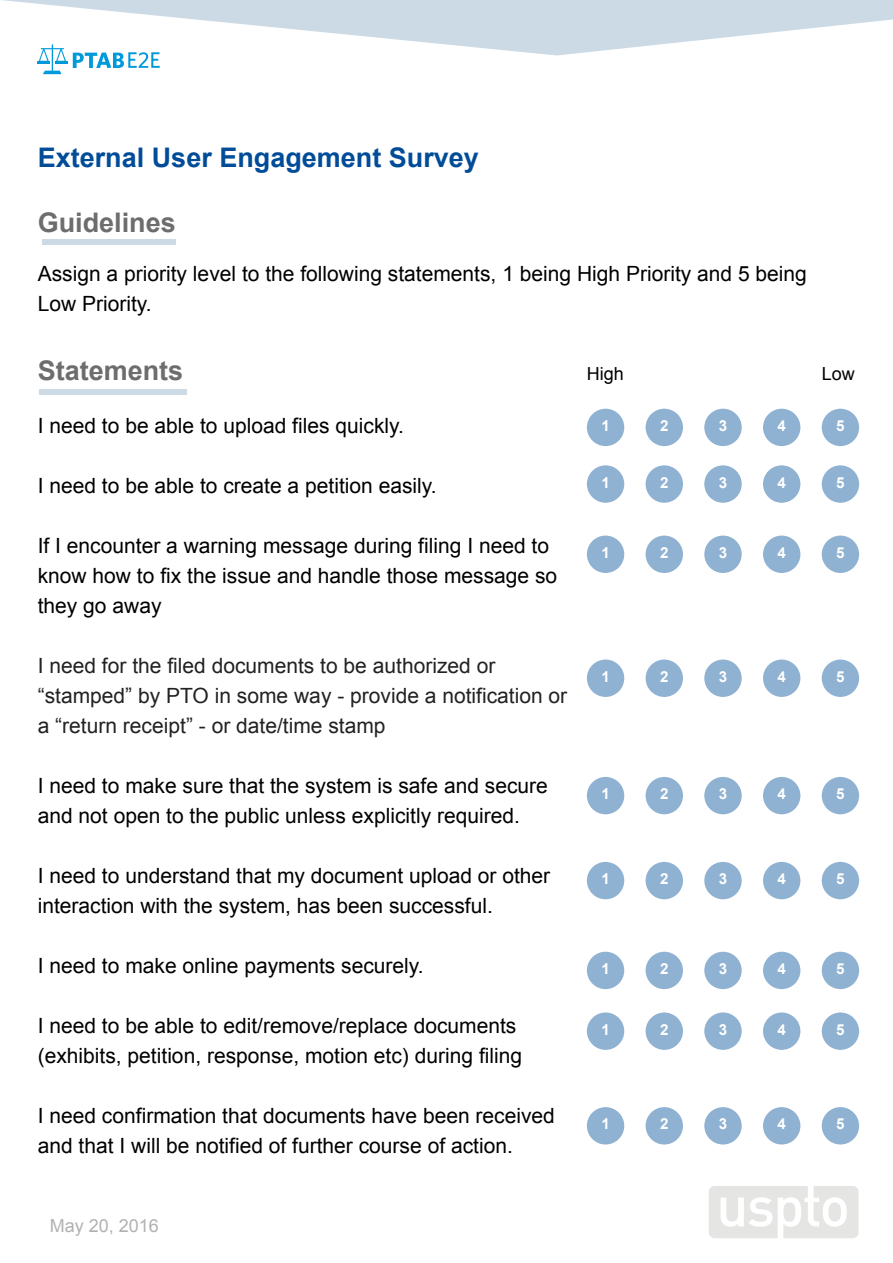
<style>
.page{position:relative;width:893px;height:1263px;background:#fff}
.page>*{position:absolute;margin:0;border:0;box-sizing:border-box;transform-origin:0 0}
.t1{font:700 27px "Arial";color:#004c98}
.t2{font:700 27px "Arial";color:#6d6d6d}
.t3{font:21px/30px "Arial";color:#000}
.t4{font:21px/30px "Arial";color:#222}
.t5{font:18px "Arial";color:#b3b2b3}
.t6{font:18px "Arial";color:#000}
.t7{font:700 15.15px "Arial";color:#fff}
</style>
<div class="page">
<svg style="left:2px;top:0;width:891px;height:56px;fill:#ccdae6"></svg>
<svg style="left:709px;top:1186px;width:149px;height:52px"></svg>
<svg style="left:22px;top:35px;width:150px;height:40px"></svg>
<div style="left:42px;top:239px;width:133px;height:6px;background:#ccdae6"></div>
<div style="left:39px;top:389px;width:148px;height:6px;background:#ccdae6"></div>
<div style="left:587px;top:409px;width:37px;height:37px;background:#8fb1d2;border-radius:50%"></div>
<div style="left:646px;top:409px;width:37px;height:37px;background:#8fb1d2;border-radius:50%"></div>
<div style="left:704px;top:409px;width:38px;height:37px;background:#8fb1d2;border-radius:50%"></div>
<div style="left:763px;top:409px;width:37px;height:37px;background:#8fb1d2;border-radius:50%"></div>
<div style="left:822px;top:409px;width:37px;height:37px;background:#8fb1d2;border-radius:50%"></div>
<div style="left:587px;top:465px;width:37px;height:38px;background:#8fb1d2;border-radius:50%"></div>
<div style="left:646px;top:465px;width:37px;height:38px;background:#8fb1d2;border-radius:50%"></div>
<div style="left:704px;top:465px;width:38px;height:38px;background:#8fb1d2;border-radius:50%"></div>
<div style="left:763px;top:465px;width:37px;height:38px;background:#8fb1d2;border-radius:50%"></div>
<div style="left:822px;top:465px;width:37px;height:38px;background:#8fb1d2;border-radius:50%"></div>
<div style="left:587px;top:536px;width:37px;height:37px;background:#8fb1d2;border-radius:50%"></div>
<div style="left:646px;top:536px;width:37px;height:37px;background:#8fb1d2;border-radius:50%"></div>
<div style="left:704px;top:536px;width:38px;height:37px;background:#8fb1d2;border-radius:50%"></div>
<div style="left:763px;top:536px;width:37px;height:37px;background:#8fb1d2;border-radius:50%"></div>
<div style="left:822px;top:536px;width:37px;height:37px;background:#8fb1d2;border-radius:50%"></div>
<div style="left:587px;top:659px;width:37px;height:38px;background:#8fb1d2;border-radius:50%"></div>
<div style="left:646px;top:659px;width:37px;height:38px;background:#8fb1d2;border-radius:50%"></div>
<div style="left:704px;top:659px;width:38px;height:38px;background:#8fb1d2;border-radius:50%"></div>
<div style="left:763px;top:659px;width:37px;height:38px;background:#8fb1d2;border-radius:50%"></div>
<div style="left:822px;top:659px;width:37px;height:38px;background:#8fb1d2;border-radius:50%"></div>
<div style="left:587px;top:777px;width:37px;height:37px;background:#8fb1d2;border-radius:50%"></div>
<div style="left:646px;top:777px;width:37px;height:37px;background:#8fb1d2;border-radius:50%"></div>
<div style="left:704px;top:777px;width:38px;height:37px;background:#8fb1d2;border-radius:50%"></div>
<div style="left:763px;top:777px;width:37px;height:37px;background:#8fb1d2;border-radius:50%"></div>
<div style="left:822px;top:777px;width:37px;height:37px;background:#8fb1d2;border-radius:50%"></div>
<div style="left:587px;top:862px;width:37px;height:37px;background:#8fb1d2;border-radius:50%"></div>
<div style="left:646px;top:862px;width:37px;height:37px;background:#8fb1d2;border-radius:50%"></div>
<div style="left:704px;top:862px;width:38px;height:37px;background:#8fb1d2;border-radius:50%"></div>
<div style="left:763px;top:862px;width:37px;height:37px;background:#8fb1d2;border-radius:50%"></div>
<div style="left:822px;top:862px;width:37px;height:37px;background:#8fb1d2;border-radius:50%"></div>
<div style="left:587px;top:952px;width:37px;height:37px;background:#8fb1d2;border-radius:50%"></div>
<div style="left:646px;top:952px;width:37px;height:37px;background:#8fb1d2;border-radius:50%"></div>
<div style="left:704px;top:952px;width:38px;height:37px;background:#8fb1d2;border-radius:50%"></div>
<div style="left:763px;top:952px;width:37px;height:37px;background:#8fb1d2;border-radius:50%"></div>
<div style="left:822px;top:952px;width:37px;height:37px;background:#8fb1d2;border-radius:50%"></div>
<div style="left:587px;top:1012px;width:37px;height:38px;background:#8fb1d2;border-radius:50%"></div>
<div style="left:646px;top:1012px;width:37px;height:38px;background:#8fb1d2;border-radius:50%"></div>
<div style="left:704px;top:1012px;width:38px;height:38px;background:#8fb1d2;border-radius:50%"></div>
<div style="left:763px;top:1012px;width:37px;height:38px;background:#8fb1d2;border-radius:50%"></div>
<div style="left:822px;top:1012px;width:37px;height:38px;background:#8fb1d2;border-radius:50%"></div>
<div style="left:587px;top:1107px;width:37px;height:37px;background:#8fb1d2;border-radius:50%"></div>
<div style="left:646px;top:1107px;width:37px;height:37px;background:#8fb1d2;border-radius:50%"></div>
<div style="left:704px;top:1107px;width:38px;height:37px;background:#8fb1d2;border-radius:50%"></div>
<div style="left:763px;top:1107px;width:37px;height:37px;background:#8fb1d2;border-radius:50%"></div>
<div style="left:822px;top:1107px;width:37px;height:37px;background:#8fb1d2;border-radius:50%"></div>
<p class="t1" style="left:38px;top:139px;width:443px">External User Engagement Survey</p>
<p class="t2" style="left:38px;top:204px;width:140px">Guidelines</p>
<p class="t3" style="left:38px;top:258px;width:771px">Assign a priority level to the following statements, 1 being High Priority and 5 being<br>Low Priority.</p>
<p class="t2" style="left:38px;top:353px;width:147px">Statements</p>
<p class="t3" style="left:38px;top:411px;width:368px">I need to be able to upload files quickly.</p>
<p class="t3" style="left:38px;top:471px;width:400px">I need to be able to create a petition easily.</p>
<p class="t3" style="left:38px;top:531px;width:521px">If I encounter a warning message during filing I need to know how to fix the issue and handle those message so they go away</p>
<p class="t4" style="left:38px;top:651px;width:531px">I need for the filed documents to be authorized or “stamped” by PTO in some way - provide a notification or a “return receipt” - or date/time stamp</p>
<p class="t3" style="left:38px;top:771px;width:512px">I need to make sure that the system is safe and secure and not open to the public unless explicitly required.</p>
<p class="t3" style="left:38px;top:861px;width:514px">I need to understand that my document upload or other interaction with the system, has been successful.</p>
<p class="t3" style="left:38px;top:951px;width:387px">I need to make online payments securely.</p>
<p class="t3" style="left:38px;top:1011px;width:486px">I need to be able to edit/remove/replace documents (exhibits, petition, response, motion etc) during filing</p>
<p class="t3" style="left:38px;top:1101px;width:519px">I need confirmation that documents have been received and that I will be notified of further course of action.</p>
<p class="t6" style="left:587px;top:362px;width:39px">High</p>
<p class="t6" style="left:822px;top:362px;width:35px">Low</p>
<p class="t7" style="left:601px;top:416px;width:10px">1</p>
<p class="t7" style="left:660px;top:416px;width:10px">2</p>
<p class="t7" style="left:719px;top:416px;width:10px">3</p>
<p class="t7" style="left:777px;top:416px;width:10px">4</p>
<p class="t7" style="left:836px;top:416px;width:10px">5</p>
<p class="t7" style="left:601px;top:472px;width:10px">1</p>
<p class="t7" style="left:660px;top:472px;width:10px">2</p>
<p class="t7" style="left:719px;top:472px;width:10px">3</p>
<p class="t7" style="left:777px;top:472px;width:10px">4</p>
<p class="t7" style="left:836px;top:472px;width:10px">5</p>
<p class="t7" style="left:601px;top:543px;width:10px">1</p>
<p class="t7" style="left:660px;top:543px;width:10px">2</p>
<p class="t7" style="left:719px;top:543px;width:10px">3</p>
<p class="t7" style="left:777px;top:543px;width:10px">4</p>
<p class="t7" style="left:836px;top:543px;width:10px">5</p>
<p class="t7" style="left:601px;top:667px;width:10px">1</p>
<p class="t7" style="left:660px;top:667px;width:10px">2</p>
<p class="t7" style="left:719px;top:667px;width:10px">3</p>
<p class="t7" style="left:777px;top:667px;width:10px">4</p>
<p class="t7" style="left:836px;top:667px;width:10px">5</p>
<p class="t7" style="left:601px;top:784px;width:10px">1</p>
<p class="t7" style="left:660px;top:784px;width:10px">2</p>
<p class="t7" style="left:719px;top:784px;width:10px">3</p>
<p class="t7" style="left:777px;top:784px;width:10px">4</p>
<p class="t7" style="left:836px;top:784px;width:10px">5</p>
<p class="t7" style="left:601px;top:869px;width:10px">1</p>
<p class="t7" style="left:660px;top:869px;width:10px">2</p>
<p class="t7" style="left:719px;top:869px;width:10px">3</p>
<p class="t7" style="left:777px;top:869px;width:10px">4</p>
<p class="t7" style="left:836px;top:869px;width:10px">5</p>
<p class="t7" style="left:601px;top:959px;width:10px">1</p>
<p class="t7" style="left:660px;top:959px;width:10px">2</p>
<p class="t7" style="left:719px;top:959px;width:10px">3</p>
<p class="t7" style="left:777px;top:959px;width:10px">4</p>
<p class="t7" style="left:836px;top:959px;width:10px">5</p>
<p class="t7" style="left:601px;top:1019px;width:10px">1</p>
<p class="t7" style="left:660px;top:1019px;width:10px">2</p>
<p class="t7" style="left:719px;top:1019px;width:10px">3</p>
<p class="t7" style="left:777px;top:1019px;width:10px">4</p>
<p class="t7" style="left:836px;top:1019px;width:10px">5</p>
<p class="t7" style="left:601px;top:1114px;width:10px">1</p>
<p class="t7" style="left:660px;top:1114px;width:10px">2</p>
<p class="t7" style="left:719px;top:1114px;width:10px">3</p>
<p class="t7" style="left:777px;top:1114px;width:10px">4</p>
<p class="t7" style="left:836px;top:1114px;width:10px">5</p>
<p class="t5" style="left:50px;top:1214px;width:111px">May 20, 2016</p>
</div>
